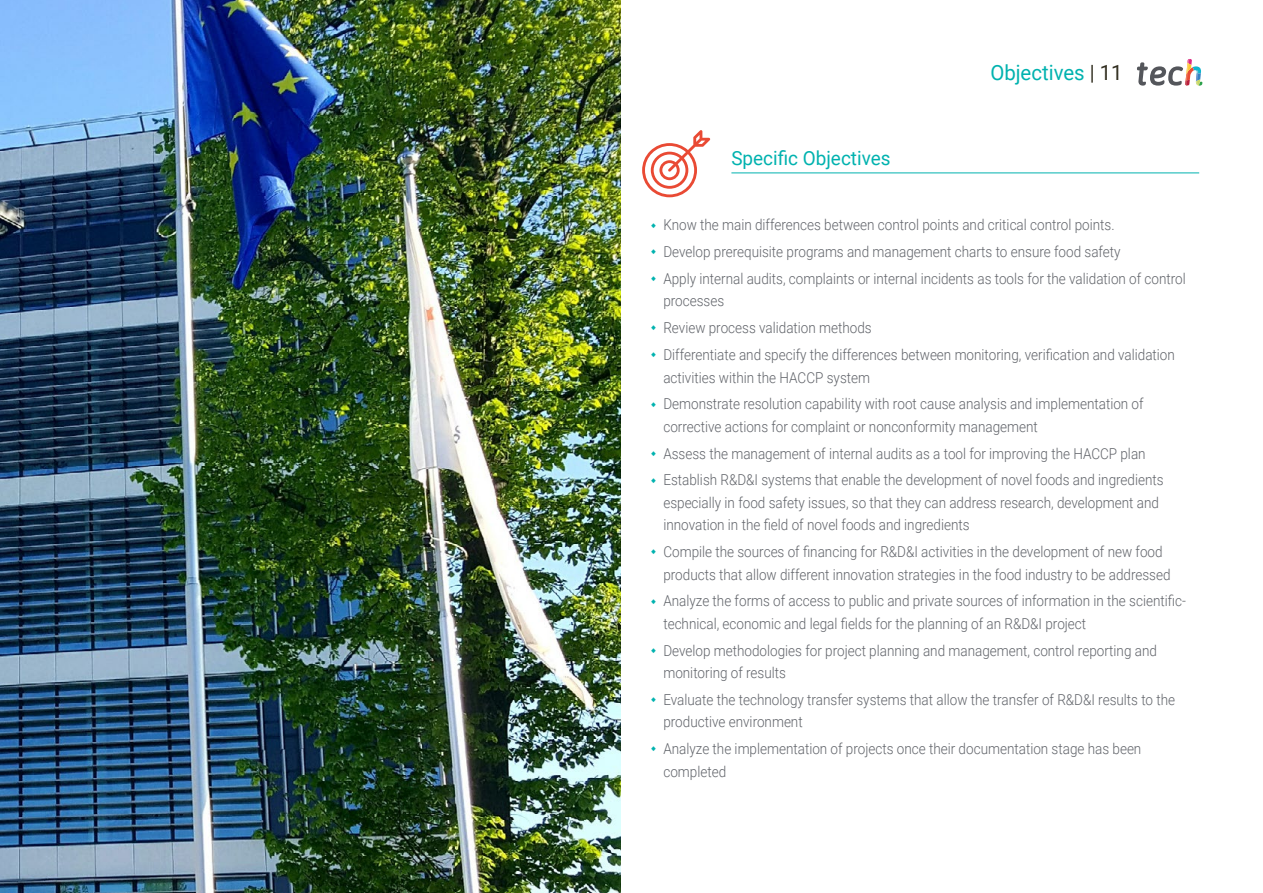
<style>
.page{position:relative;width:1263px;height:893px;background:#fff}
.page>*{position:absolute;margin:0;border:0;box-sizing:border-box;transform-origin:0 0}
.t1{font:21px "Roboto";color:#00b2af}
.t2{font:19.5px "Roboto";color:#00b2af}
.t3{font:300 15px/26.7px "Roboto";color:#61646a;scale:.9 1}
.s1{color:#312e20}
</style>
<div class="page">
<img style="left:0;top:0;width:621px;height:893px">
<hr style="left:731px;top:173px;width:468px;height:1px;background:#00b2af">
<svg style="left:642px;top:130px;width:68px;height:67px"></svg>
<svg style="left:1137px;top:59px;width:65px;height:27px"></svg>
<h2 class="t2" style="left:731px;top:144px;width:161px">Specific Objectives</h2>
<h1 class="t1" style="left:990px;top:57px;width:134px">Objectives <span class="s1">| 11</span></h1>
<p class="t3" style="left:663px;top:211px;width:582px">Know the main differences between control points and critical control points.<br>Develop prerequisite programs and management charts to ensure food safety<br>Apply internal audits, complaints or internal incidents as tools for the validation of control</p>
<p class="t3" style="left:663px;top:287px;width:570px">processes<br>Review process validation methods<br>Differentiate and specify the differences between monitoring, verification and validation</p>
<p class="t3" style="left:663px;top:363px;width:535px">activities within the HACCP system<br>Demonstrate resolution capability with root cause analysis and implementation of</p>
<p class="t3" style="left:663px;top:412px;width:557px">corrective actions for complaint or nonconformity management<br>Assess the management of internal audits as a tool for improving the HACCP plan<br>Establish R&amp;D&amp;I systems that enable the development of novel foods and ingredients</p>
<p class="t3" style="left:663px;top:491px;width:552px;line-height:22.5px">especially in food safety issues, so that they can address research, development and innovation in the field of novel foods and ingredients</p>
<p class="t3" style="left:663px;top:540px;width:565px;line-height:22.5px">Compile the sources of financing for R&amp;D&amp;I activities in the development of new food products that allow different innovation strategies in the food industry to be addressed</p>
<p class="t3" style="left:663px;top:589px;width:582px;line-height:22.5px">Analyze the forms of access to public and private sources of information in the scientific&shy;technical, economic and legal fields for the planning of an R&amp;D&amp;I project</p>
<p class="t3" style="left:663px;top:638px;width:550px;line-height:22.5px">Develop methodologies for project planning and management, control reporting and monitoring of results</p>
<p class="t3" style="left:663px;top:688px;width:570px;line-height:22.5px">Evaluate the technology transfer systems that allow the transfer of R&amp;D&amp;I results to the productive environment</p>
<p class="t3" style="left:663px;top:737px;width:533px;line-height:22.5px">Analyze the implementation of projects once their documentation stage has been completed</p>
</div>
